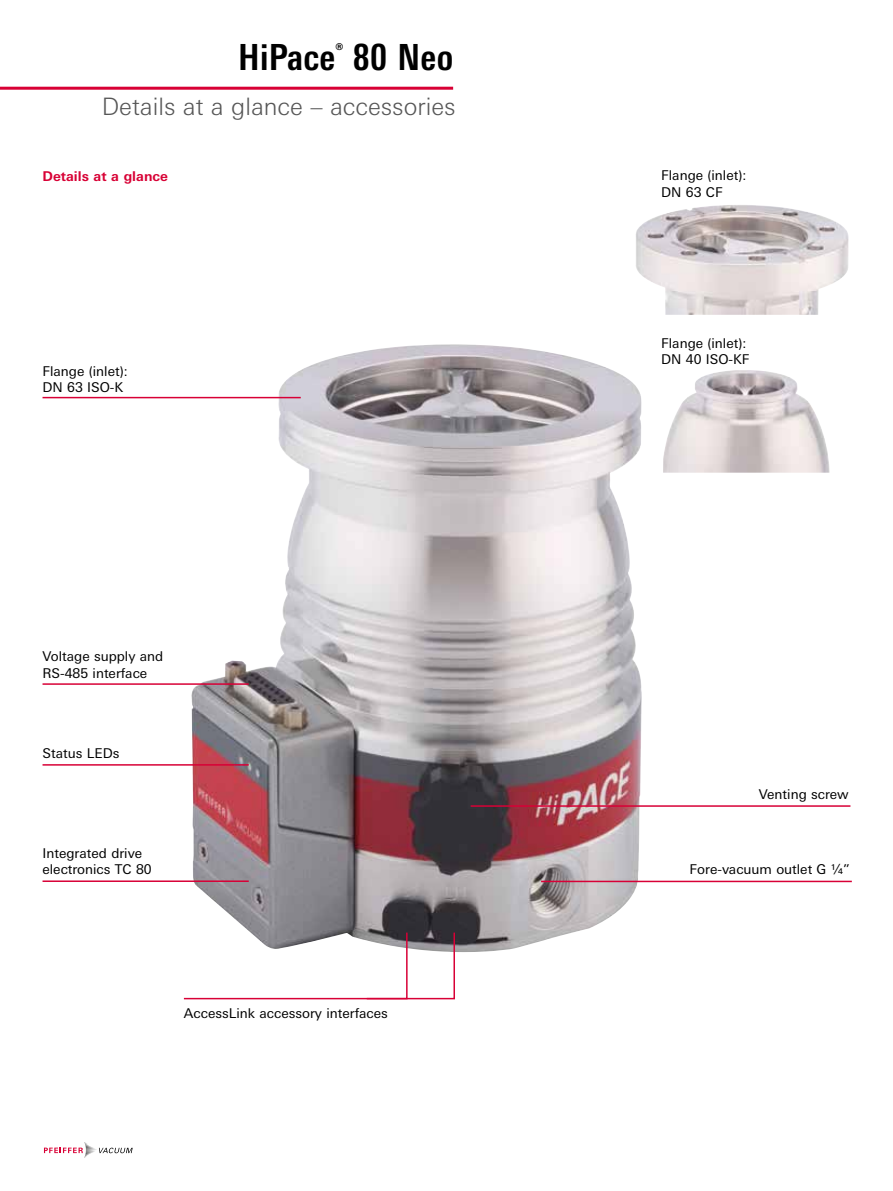
<style>
.page{position:relative;width:893px;height:1191px;background:#fff}
.page>*{position:absolute;margin:0;border:0;box-sizing:border-box;transform-origin:0 0}
.t1{font:700 condensed 36px "Univers Next Pro";letter-spacing:.01em;color:#000}
.t2{font:300 24px "Univers Next W1 G";color:#565656}
.t3{font:13.5px/16.5px "Univers Next W1 G";color:#000}
.t4{font:700 13.5px "Univers Next W1 G";color:#d80035}
</style>
<div class="page">
<hr style="left:0;top:87px;width:453px;height:3px;background:#d80035">
<svg style="left:44px;top:1142px;width:89px;height:15px"></svg>
<img style="left:189px;top:344px;width:453px;height:608px">
<img style="left:663px;top:370px;width:167px;height:102px">
<img style="left:636px;top:205px;width:213px;height:110px">
<hr style="left:43px;top:880px;width:206px;height:2px;background:#d80036">
<hr style="left:43px;top:683px;width:206px;height:2px;background:#d80036">
<hr style="left:43px;top:764px;width:206px;height:1px;background:#d80036">
<hr style="left:471px;top:805px;width:379px;height:1px;background:#d80036">
<hr style="left:541px;top:880px;width:311px;height:2px;background:#d80036">
<svg style="left:183px;top:931px;width:273px;height:69px"></svg>
<hr style="left:43px;top:397px;width:258px;height:1px;background:#d80036">
<h1 class="t1" style="left:238px;top:43px;width:216px">HiPace<sup>®</sup> 80 Neo</h1>
<h2 class="t2" style="left:102px;top:98px;width:355px">Details at a glance – accessories</h2>
<p class="t4" style="left:43px;top:171px;width:127px">Details at a glance</p>
<p class="t3" style="left:43px;top:364px;width:87px">Flange (inlet):<br>DN 63 ISO-K</p>
<p class="t3" style="left:43px;top:649px;width:122px">Voltage supply and<br>RS-485 interface</p>
<p class="t3" style="left:43px;top:746px;width:78px">Status LEDs</p>
<p class="t3" style="left:43px;top:845px;width:111px">Integrated drive electronics TC 80</p>
<p class="t3" style="left:184px;top:1006px;width:205px">AccessLink accessory interfaces</p>
<p class="t3" style="left:661px;top:168px;width:87px">Flange (inlet):<br>DN 63 CF</p>
<p class="t3" style="left:661px;top:336px;width:90px">Flange (inlet):<br>DN 40 ISO-KF</p>
<p class="t3" style="left:759px;top:787px;width:91px">Venting screw</p>
<p class="t3" style="left:690px;top:862px;width:162px">Fore-vacuum outlet G ¼”</p>
</div>
